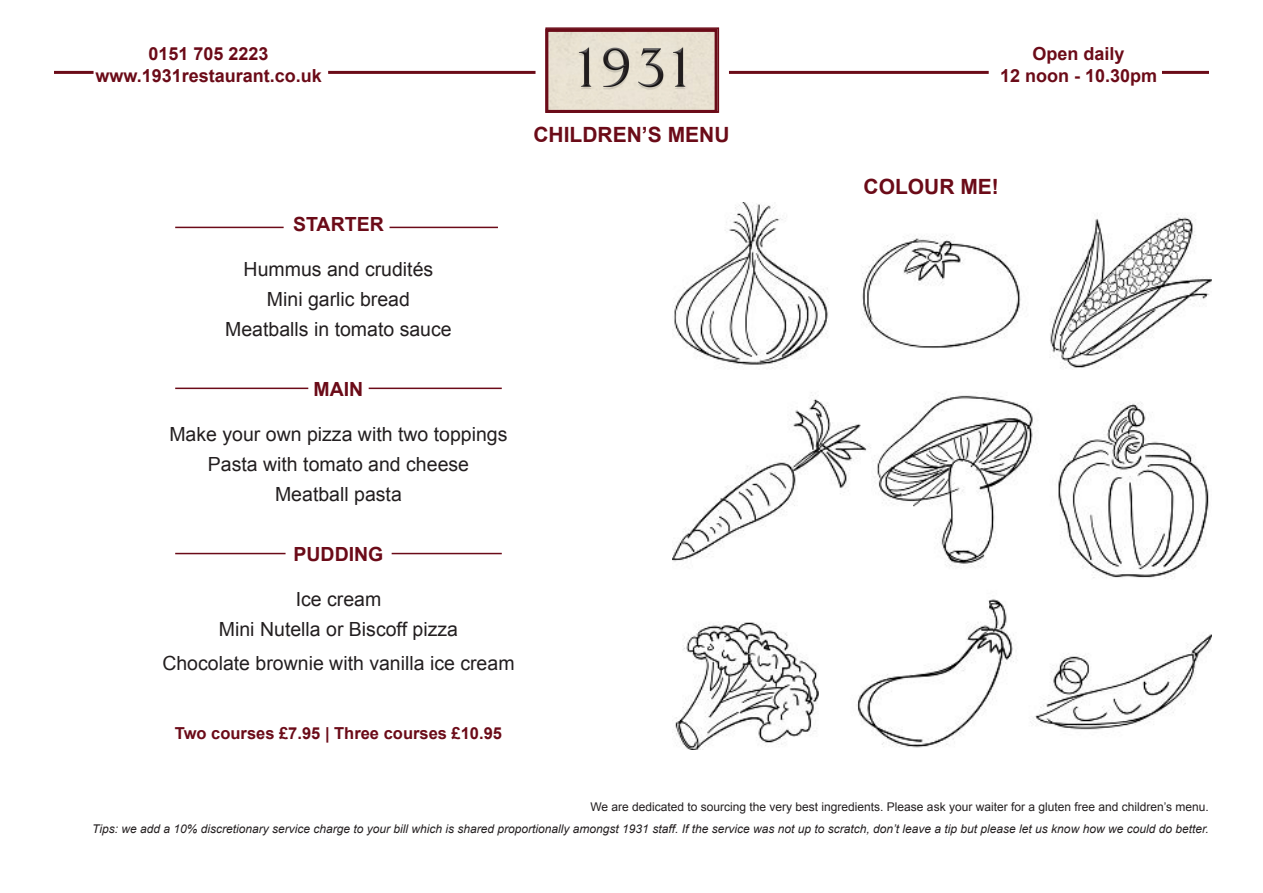
<style>
.page{position:relative;width:1263px;height:893px;background:#fff}
.page>*{position:absolute;margin:0;border:0;box-sizing:border-box;transform-origin:0 0}
.t1{font:700 21px "Arial";color:#6b0b18}
.t2{font:19.5px "Arial";color:#231f20}
.t3{font:700 19.5px "Arial";color:#6b0b18}
.t4{font:700 18px "Arial";color:#6b0b18}
.t5{font:700 16.5px "Arial";color:#6b0b18}
.t6{font:italic 12px "Arial";color:#231f20}
.t7{font:12px "Arial";color:#231f20}
</style>
<div class="page">
<img style="left:549px;top:33px;width:165px;height:76px">
<div style="left:545px;top:27px;width:174px;height:86px;border:2px solid #6b0b18"></div>
<div style="left:545px;top:29px;width:173px;height:84px;border:3px solid #6b0b18"></div>
<hr style="left:1162px;top:71px;width:47px;height:3px;background:#6b0b18">
<hr style="left:328px;top:71px;width:207px;height:3px;background:#6b0b18">
<hr style="left:54px;top:71px;width:40px;height:3px;background:#6b0b18">
<hr style="left:389px;top:227px;width:109px;height:1px;background:#6b0b18">
<hr style="left:175px;top:388px;width:133px;height:1px;background:#6b0b18">
<hr style="left:392px;top:553px;width:110px;height:1px;background:#6b0b18">
<img style="left:672px;top:202px;width:539px;height:547px">
<hr style="left:175px;top:227px;width:109px;height:1px;background:#6b0b18">
<hr style="left:369px;top:388px;width:133px;height:1px;background:#6b0b18">
<hr style="left:175px;top:553px;width:111px;height:1px;background:#6b0b18">
<hr style="left:729px;top:71px;width:260px;height:3px;background:#6b0b18">
<p class="t4" style="left:149px;top:42px;width:122px">0151 705 2223</p>
<p class="t4" style="left:95px;top:64px;width:228px">www.1931restaurant.co.uk</p>
<p class="t1" style="left:533px;top:120px;width:197px">CHILDREN’S MENU</p>
<p class="t3" style="left:293px;top:211px;width:92px">STARTER</p>
<p class="t2" style="left:244px;top:256px;width:191px">Hummus and crudités</p>
<p class="t2" style="left:267px;top:286px;width:145px">Mini garlic bread</p>
<p class="t2" style="left:225px;top:316px;width:228px">Meatballs in tomato sauce</p>
<p class="t3" style="left:314px;top:376px;width:51px">MAIN</p>
<p class="t2" style="left:169px;top:421px;width:340px">Make your own pizza with two toppings</p>
<p class="t2" style="left:208px;top:451px;width:263px">Pasta with tomato and cheese</p>
<p class="t2" style="left:275px;top:481px;width:128px">Meatball pasta</p>
<p class="t3" style="left:293px;top:541px;width:91px">PUDDING</p>
<p class="t2" style="left:296px;top:586px;width:87px">Ice cream</p>
<p class="t2" style="left:219px;top:616px;width:241px">Mini Nutella or Biscoff pizza</p>
<p class="t2" style="left:162px;top:650px;width:354px">Chocolate brownie with vanilla ice cream</p>
<p class="t5" style="left:175px;top:722px;width:329px">Two courses £7.95 | Three courses £10.95</p>
<p class="t4" style="left:1032px;top:42px;width:94px">Open daily</p>
<p class="t4" style="left:1000px;top:64px;width:159px">12 noon - 10.30pm</p>
<p class="t1" style="left:863px;top:172px;width:137px">COLOUR ME!</p>
<p class="t7" style="left:590px;top:799px;width:620px">We are dedicated to sourcing the very best ingredients. Please ask your waiter for a gluten free and children’s menu.</p>
<p class="t6" style="left:92px;top:821px;width:1118px">Tips: we add a 10% discretionary service charge to your bill which is shared proportionally amongst 1931 staff. If the service was not up to scratch, don’t leave a tip but please let us know how we could do better.</p>
</div>
